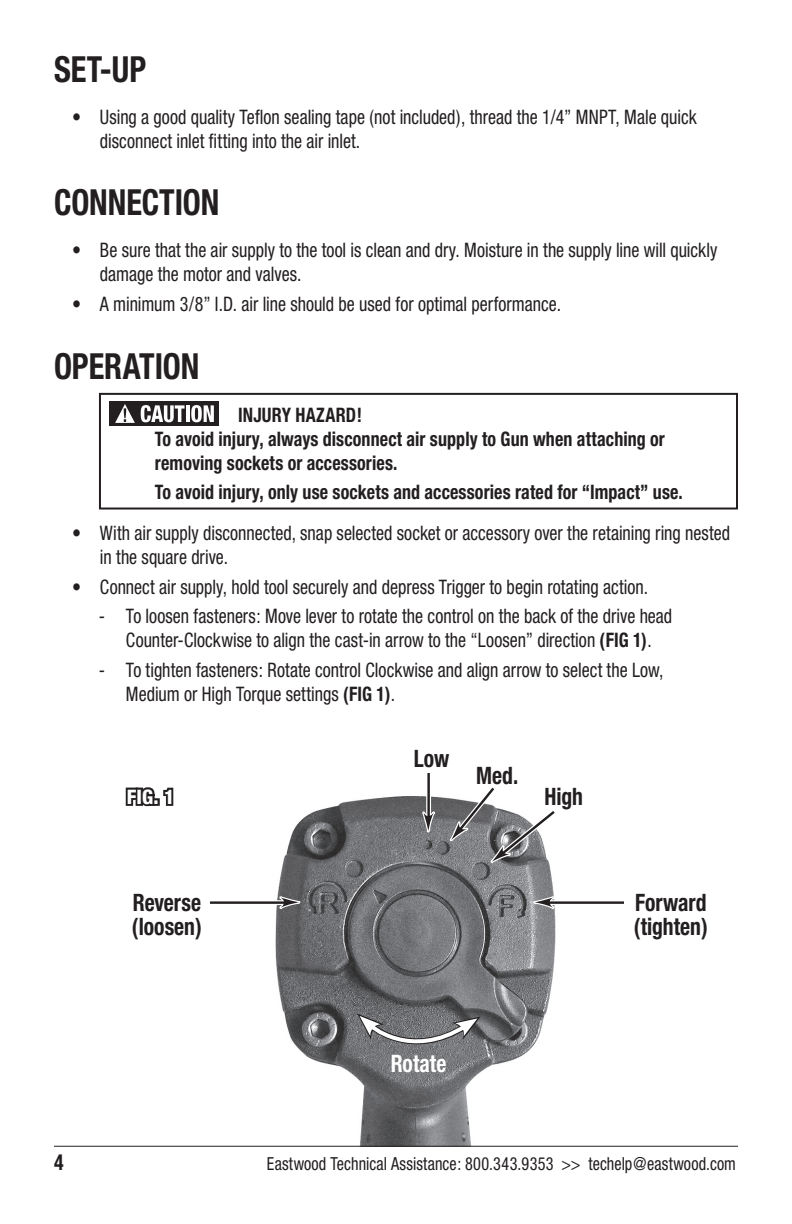
<style>
.page{position:relative;width:792px;height:1224px;background:#fff}
.page>*{position:absolute;margin:0;border:0;box-sizing:border-box;transform-origin:0 0}
.t1{font:700 condensed 36px "Helvetica Neue";color:#231f20;scale:.9 1}
.t2{font:700 condensed 24px/24px "Helvetica Neue";color:#231f20;scale:.9 1}
.t3{font:700 condensed 24px "Helvetica Neue";color:#fff;scale:.9 1}
.t4{font:700 condensed 22px "Helvetica Neue";color:#231f20;scale:.9 1}
.t5{font:condensed 20px/24px "Helvetica Neue";color:#231f20;scale:.9 1}
.t6{font:700 condensed 20px/24px "Helvetica Neue";letter-spacing:.005em;color:#231f20;scale:.9 1}
.t7{font:800 condensed 20px "Helvetica Neue";color:#fff}
.t8{font:condensed 18px "Helvetica Neue";letter-spacing:.01em;color:#231f20;scale:.9 1}
.s1{font-weight:700}
</style>
<div class="page">
<img style="left:248px;top:773px;width:340px;height:373px">
<hr style="left:54px;top:1146px;width:684px;height:1px;background:#231f20">
<div style="left:99px;top:393px;width:639px;height:117px;border:2px solid #231f20"></div>
<div style="left:109px;top:401px;width:110px;height:25px;background:#231f20"></div>
<svg style="left:115px;top:404px;width:20px;height:19px"></svg>
<svg style="left:141px;top:405px;width:44px;height:17px"></svg>
<hr style="left:186px;top:405px;width:3px;height:17px;background:#fff">
<svg style="left:191px;top:405px;width:23px;height:17px"></svg>
<div style="left:543px;top:900px;width:81px;height:5px;background:#fff"></div>
<hr style="left:543px;top:901px;width:81px;height:3px;background:#231f20">
<svg style="left:533px;top:898px;width:23px;height:14px"></svg>
<svg style="left:125px;top:787px;width:49px;height:20px"></svg>
<svg style="left:357px;top:1014px;width:124px;height:48px;background:#7e7f81"></svg>
<div style="left:210px;top:900px;width:81px;height:5px;background:#fff"></div>
<hr style="left:210px;top:901px;width:81px;height:3px;background:#231f20">
<svg style="left:278px;top:898px;width:23px;height:14px"></svg>
<svg style="left:426px;top:774px;width:5px;height:39px"></svg>
<hr style="left:427px;top:774px;width:3px;height:49px;background:#231f20">
<svg style="left:422px;top:813px;width:14px;height:20px"></svg>
<svg style="left:448px;top:784px;width:114px;height:81px"></svg>
<h1 class="t1" style="left:54px;top:47px;width:104px">SET-UP</h1>
<p class="t5" style="left:100px;top:105px;width:665px;text-indent:-28px">• Using a good quality Teflon sealing tape (not included), thread the 1/4” MNPT, Male quick disconnect inlet fitting into the air inlet.</p>
<h1 class="t1" style="left:54px;top:181px;width:185px">CONNECTION</h1>
<p class="t5" style="left:100px;top:238px;width:688px;text-indent:-28px">• Be sure that the air supply to the tool is clean and dry. Moisture in the supply line will quickly damage the motor and valves.</p>
<p class="t5" style="left:72px;top:292px;width:545px">• A minimum 3/8” I.D. air line should be used for optimal performance.</p>
<h1 class="t1" style="left:54px;top:344px;width:163px">OPERATION</h1>
<p class="t6" style="left:155px;top:402px;width:568px;text-indent:83px">INJURY HAZARD!<br>To avoid injury, always disconnect air supply to Gun when attaching or removing sockets or accessories.</p>
<p class="t6" style="left:155px;top:480px;width:588px">To avoid injury, only use sockets and accessories rated for “Impact” use.</p>
<p class="t5" style="left:100px;top:521px;width:702px;text-indent:-28px">• With air supply disconnected, snap selected socket or accessory over the retaining ring nested in the square drive.</p>
<p class="t5" style="left:72px;top:574px;width:642px">• Connect air supply, hold tool securely and depress Trigger to begin rotating action.</p>
<p class="t5" style="left:99px;top:604px;width:638px;text-align:center">- To loosen fasteners: Move lever to rotate the control on the back of the drive head<br>Counter-Clockwise to align the cast-in arrow to the “Loosen” direction <span class="s1">(FIG 1)</span>.</p>
<p class="t5" style="left:126px;top:658px;width:599px;text-indent:-27px">- To tighten fasteners: Rotate control Clockwise and align arrow to select the Low,<br>Medium or High Torque settings <span class="s1">(FIG 1)</span>.</p>
<p class="t7" style="left:127px;top:784px;width:49px">FIG. 1</p>
<p class="t2" style="left:414px;top:746px;width:41px">Low</p>
<p class="t2" style="left:476px;top:763px;width:48px">Med.</p>
<p class="t2" style="left:545px;top:784px;width:44px">High</p>
<p class="t2" style="left:132px;top:891px;width:79px">Reverse (loosen)</p>
<p class="t2" style="left:634px;top:891px;width:84px">Forward (tighten)</p>
<p class="t3" style="left:391px;top:1049px;width:63px">Rotate</p>
<p class="t4" style="left:54px;top:1149px;width:12px">4</p>
<p class="t8" style="left:267px;top:1153px;width:523px">Eastwood Technical Assistance: 800.343.9353 &gt;&gt; techelp@eastwood.com</p>
</div>
